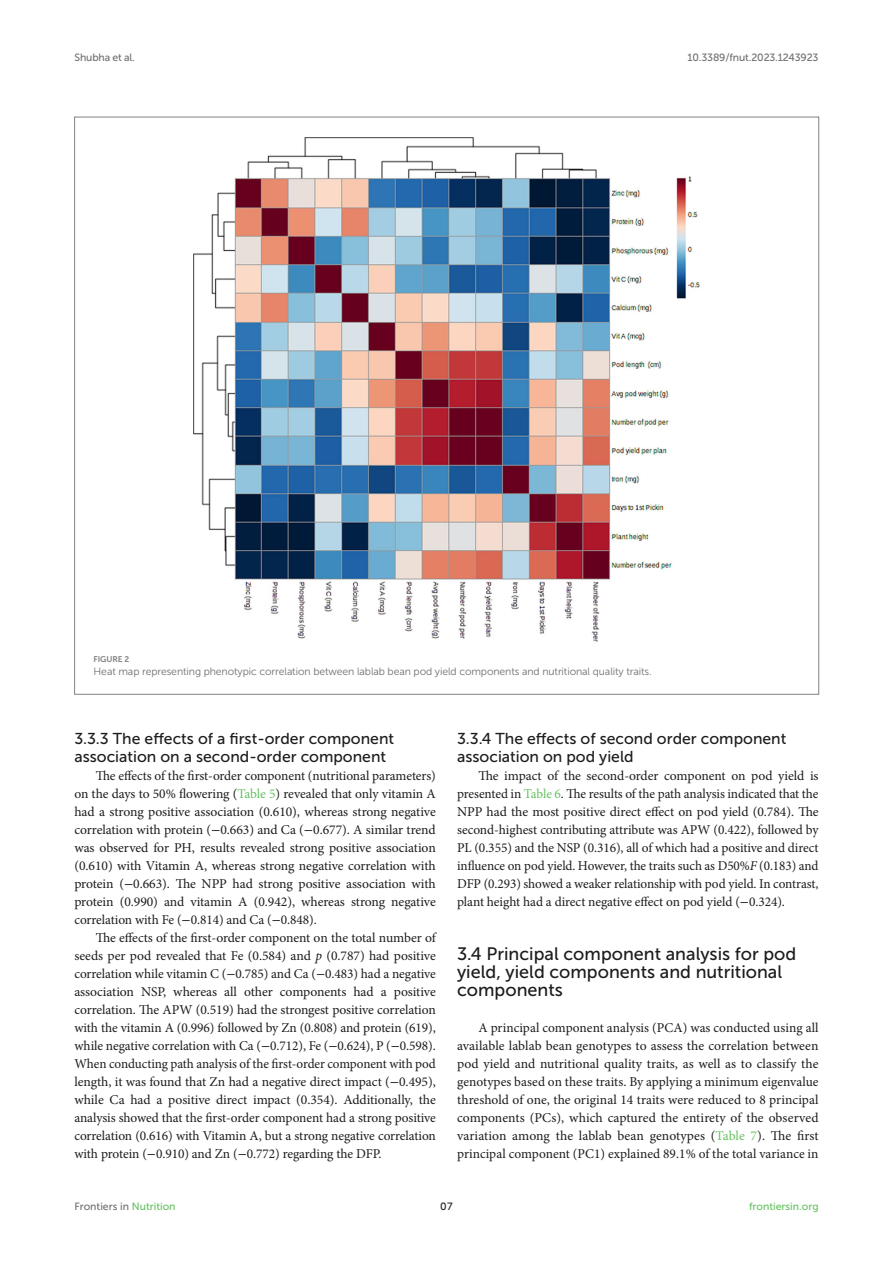
<style>
.page{position:relative;width:893px;height:1263px;background:#fff}
.page>*{position:absolute;margin:0;border:0;box-sizing:border-box;transform-origin:0 0}
.HEAD_2{font:18px/18px "Museo Sans 500";color:#1b1c1b}
.HEAD_3{font:15.75px/18px "Museo Sans 500";color:#1b1c1b}
.TEXT_FLUSH{font:13.5px/18px "Minion Pro";letter-spacing:-.005em;color:#1b1c1b;text-align:justify}
.TEXT{font:13.5px/18px "Minion Pro";letter-spacing:-.005em;color:#1b1c1b;text-align:justify}
.FIG_LEG{font:10.5px "Museo Sans 300";letter-spacing:-.01em;color:#706f70}
.t1{font:10.5px "Museo Sans 500";letter-spacing:-.015em;color:#706f70}
.t2{font:10.5px "Museo Sans 500";color:#65c161}
.t3{font:10.5px "Museo Sans 500";color:#1b1c1b}
.FIG_HD{font:8.25px "Museo Sans 700";letter-spacing:-.01em;color:#7e7f7f}
.s1{color:#65c161}
.s2{font-family:"STIX General"}
.s3{font-style:italic}
</style>
<div class="page">
<img style="left:193px;top:137px;width:507px;height:505px">
<p class="t1" style="left:74px;top:51px;width:62px">Shubha et al.</p>
<p class="t1" style="left:688px;top:51px;width:132px">10.3389/fnut.2023.1243923</p>
<p class="FIG_HD" style="left:94px;top:654px;width:37px">FIGURE 2</p>
<p class="FIG_LEG" style="left:94px;top:666px;width:560px">Heat map representing phenotypic correlation between lablab bean pod yield components and nutritional quality traits.</p>
<p class="HEAD_3" style="left:74px;top:730px;width:321px">3.3.3 The effects of a first-order component association on a second-order component</p>
<p class="TEXT_FLUSH" style="left:74px;top:767px;width:363px;text-indent:21px">The effects of the first-order component (nutritional parameters) on the days to 50% flowering (<span class="s1">Table 5</span>) revealed that only vitamin A had a strong positive association (0.610), whereas strong negative correlation with protein (<span class="s2">−</span>0.663) and Ca (<span class="s2">−</span>0.677). A similar trend was observed for PH, results revealed strong positive association (0.610) with Vitamin A, whereas strong negative correlation with protein (<span class="s2">−</span>0.663). The NPP had strong positive association with protein (0.990) and vitamin A (0.942), whereas strong negative correlation with Fe (<span class="s2">−</span>0.814) and Ca (<span class="s2">−</span>0.848).</p>
<p class="TEXT" style="left:74px;top:929px;width:363px;text-indent:21px">The effects of the first-order component on the total number of seeds per pod revealed that Fe (0.584) and <span class="s3">p</span> (0.787) had positive correlation while vitamin C (<span class="s2">−</span>0.785) and Ca (<span class="s2">−</span>0.483) had a negative association NSP, whereas all other components had a positive correlation. The APW (0.519) had the strongest positive correlation with the vitamin A (0.996) followed by Zn (0.808) and protein (619), while negative correlation with Ca (<span class="s2">−</span>0.712), Fe (<span class="s2">−</span>0.624), P (<span class="s2">−</span>0.598).<br>When conducting path analysis of the first-order component with pod length, it was found that Zn had a negative direct impact (<span class="s2">−</span>0.495), while Ca had a positive direct impact (0.354). Additionally, the analysis showed that the first-order component had a strong positive correlation (0.616) with Vitamin A, but a strong negative correlation with protein (<span class="s2">−</span>0.910) and Zn (<span class="s2">−</span>0.772) regarding the DFP.</p>
<p class="HEAD_3" style="left:457px;top:730px;width:331px">3.3.4 The effects of second order component association on pod yield</p>
<p class="TEXT_FLUSH" style="left:457px;top:767px;width:363px;text-indent:21px">The impact of the second-order component on pod yield is presented in <span class="s1">Table 6</span>. The results of the path analysis indicated that the NPP had the most positive direct effect on pod yield (0.784). The second-highest contributing attribute was APW (0.422), followed by PL (0.355) and the NSP (0.316), all of which had a positive and direct influence on pod yield. However, the traits such as D50%<span class="s3">F</span> (0.183) and DFP (0.293) showed a weaker relationship with pod yield. In contrast, plant height had a direct negative effect on pod yield (<span class="s2">−</span>0.324).</p>
<p class="HEAD_2" style="left:457px;top:945px;width:341px">3.4 Principal component analysis for pod yield, yield components and nutritional components</p>
<p class="TEXT_FLUSH" style="left:457px;top:1019px;width:363px;text-indent:21px">A principal component analysis (PCA) was conducted using all available lablab bean genotypes to assess the correlation between pod yield and nutritional quality traits, as well as to classify the genotypes based on these traits. By applying a minimum eigenvalue threshold of one, the original 14 traits were reduced to 8 principal components (PCs), which captured the entirety of the observed variation among the lablab bean genotypes (<span class="s1">Table 7</span>). The first principal component (PC1) explained 89.1% of the total variance in</p>
<p class="t1" style="left:74px;top:1200px;width:103px">Frontiers in <span class="s1">Nutrition</span></p>
<p class="t3" style="left:440px;top:1200px;width:14px">07</p>
<p class="t2" style="left:749px;top:1200px;width:71px">frontiersin.org</p>
</div>
